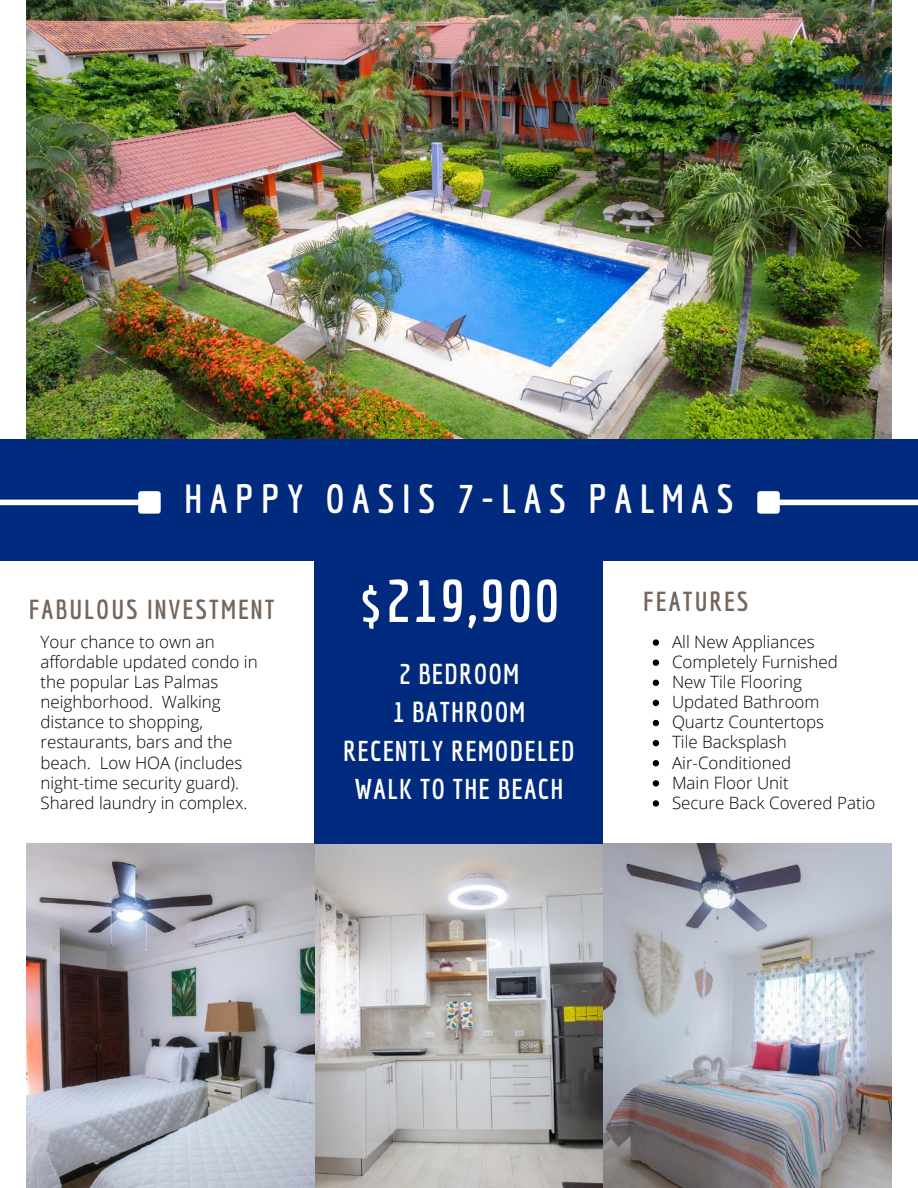
<style>
.page{position:relative;width:918px;height:1188px;background:#fff}
.page>*{position:absolute;margin:0;border:0;box-sizing:border-box;transform-origin:0 0}
.t1{font:700 59.25px "Economica";letter-spacing:.045em;color:#fff}
.t2{font:700 39.6px "Economica";letter-spacing:.185em;color:#fff}
.t3{font:700 27.9px/38.2px "Economica";letter-spacing:.045em;color:#fff;text-align:center}
.t4{font:700 26.85px "Economica";letter-spacing:.075em;color:#75665c}
.t5{font:300 16.95px/20.1px "Open Sans";color:#000}
</style>
<div class="page">
<img style="left:26px;top:0;width:865px;height:439px">
<img style="left:26px;top:844px;width:288px;height:344px">
<img style="left:316px;top:844px;width:575px;height:344px">
<div style="left:0;top:439px;width:918px;height:122px;background:#002a7e"></div>
<div style="left:315px;top:555px;width:288px;height:289px;background:#002a7e"></div>
<div style="left:0;top:500px;width:138px;height:5px;background:#fff"></div>
<div style="left:141px;top:494px;width:17px;height:17px;background:#fff"></div>
<div style="left:138px;top:491px;width:23px;height:23px;border:6px solid #fff"></div>
<div style="left:780px;top:500px;width:138px;height:5px;background:#fff"></div>
<div style="left:760px;top:494px;width:17px;height:17px;background:#fff"></div>
<div style="left:757px;top:491px;width:23px;height:23px;border:6px solid #fff"></div>
<svg style="left:653px;top:639px;width:6px;height:7px"></svg>
<svg style="left:653px;top:660px;width:6px;height:6px"></svg>
<svg style="left:653px;top:680px;width:6px;height:6px"></svg>
<svg style="left:653px;top:700px;width:6px;height:6px"></svg>
<svg style="left:653px;top:720px;width:6px;height:6px"></svg>
<svg style="left:653px;top:740px;width:6px;height:6px"></svg>
<svg style="left:653px;top:760px;width:6px;height:6px"></svg>
<svg style="left:653px;top:780px;width:6px;height:7px"></svg>
<svg style="left:653px;top:800px;width:6px;height:7px"></svg>
<h2 class="t2" style="left:184px;top:476px;width:551px">HAPPY OASIS 7-LAS PALMAS</h2>
<h1 class="t1" style="left:360px;top:566px;width:200px">$219,900</h1>
<h3 class="t4" style="left:29px;top:594px;width:247px">FABULOUS INVESTMENT</h3>
<h3 class="t4" style="left:643px;top:585px;width:107px">FEATURES</h3>
<p class="t5" style="left:40px;top:631px;width:219px">Your chance to own an affordable updated condo in the popular Las Palmas neighborhood. Walking distance to shopping, restaurants, bars and the beach. Low HOA (includes night-time security guard).<br>Shared laundry in complex.</p>
<p class="t5" style="left:672px;top:631px;width:205px">All New Appliances<br>Completely Furnished<br>New Tile Flooring<br>Updated Bathroom<br>Quartz Countertops<br>Tile Backsplash<br>Air-Conditioned<br>Main Floor Unit<br>Secure Back Covered Patio</p>
<h3 class="t3" style="left:343px;top:655px;width:233px">2 BEDROOM<br>1 BATHROOM<br>RECENTLY REMODELED<br>WALK TO THE BEACH</h3>
</div>
